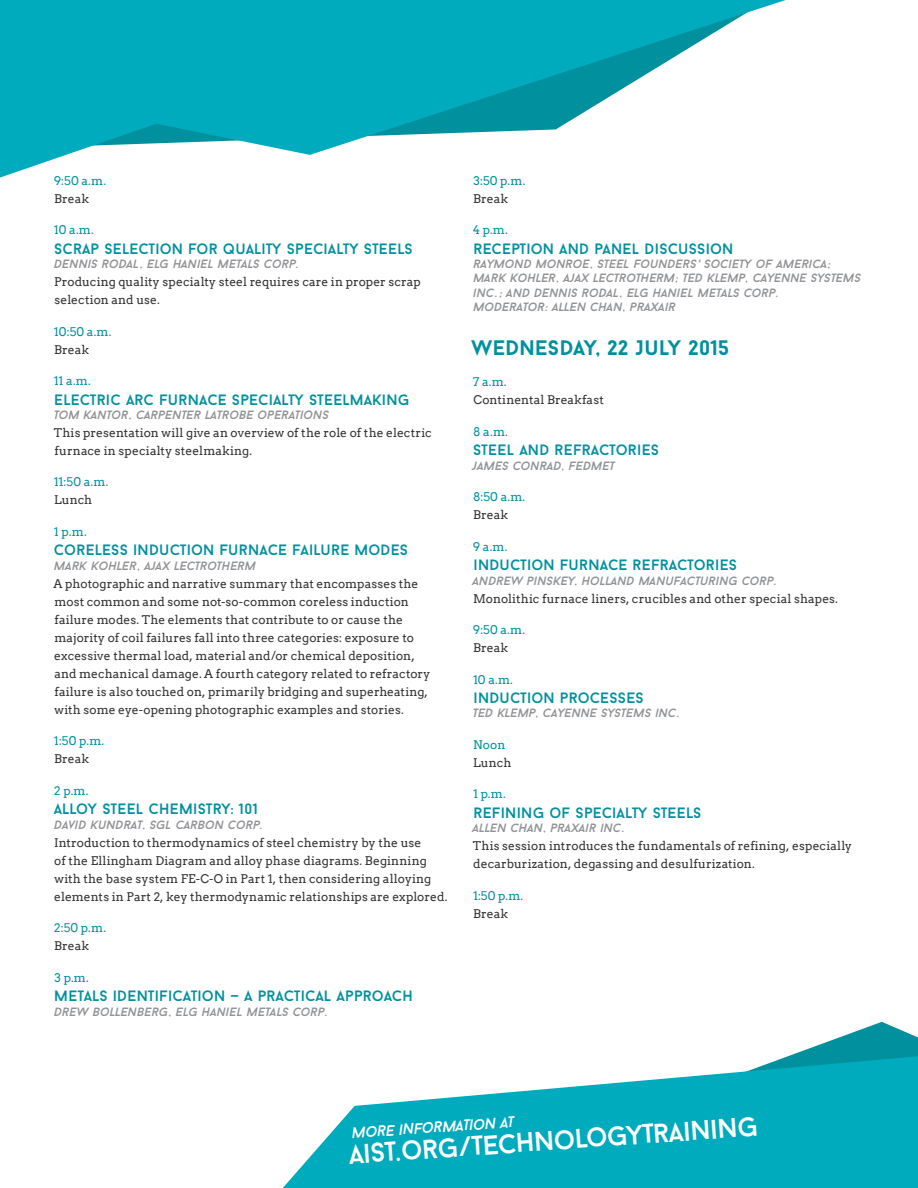
<style>
.page{position:relative;width:918px;height:1188px;background:#fff}
.page>*{position:absolute;margin:0;border:0;box-sizing:border-box;transform-origin:0 0}
.t1{font:27px "Baron Neue";color:#fff}
.t2{font:700 21px "Baron Neue";letter-spacing:.01em;color:#00909e}
.t3{font:15px "Baron Neue";letter-spacing:.01em;color:#00909e}
.t4{font:italic 15px "Baron Neue";color:#fff}
.t5{font:12px/18px "Arvo";letter-spacing:.005em;color:#333132}
.t6{font:italic 12px/14.4px "Baron Neue";color:#919396}
.t7{font:12px "Arvo";letter-spacing:.015em;color:#00909e}
</style>
<div class="page">
<svg style="left:556px;top:0;width:230px;height:130px"></svg>
<svg style="left:0;top:0;width:556px;height:178px;fill:#00abbd"></svg>
<svg style="left:791px;top:1022px;width:127px;height:33px;fill:#00909e"></svg>
<svg style="left:283px;top:1055px;width:635px;height:133px;fill:#00abbd"></svg>
<p class="t7" style="left:54px;top:173px;width:54px">9:50 a.m.</p>
<p class="t5" style="left:54px;top:189px;width:36px">Break</p>
<p class="t7" style="left:54px;top:223px;width:41px">10 a.m.</p>
<p class="t3" style="left:54px;top:239px;width:360px">SCRAP SELECTION FOR QUALITY SPECIALTY STEELS</p>
<p class="t6" style="left:55px;top:256px;width:246px">DENNIS RODAL , ELG HANIEL METALS CORP.</p>
<p class="t5" style="left:54px;top:273px;width:368px">Producing quality specialty steel requires care in proper scrap selection and use.</p>
<p class="t7" style="left:54px;top:324px;width:59px">10:50 a.m.</p>
<p class="t5" style="left:54px;top:340px;width:36px">Break</p>
<p class="t7" style="left:54px;top:374px;width:38px">11 a.m.</p>
<p class="t3" style="left:54px;top:390px;width:357px">ELECTRIC ARC FURNACE SPECIALTY STEELMAKING</p>
<p class="t6" style="left:55px;top:407px;width:277px">TOM KANTOR , CARPENTER LATROBE OPERATIONS</p>
<p class="t5" style="left:54px;top:424px;width:379px">This presentation will give an overview of the role of the electric furnace in specialty steelmaking.</p>
<p class="t7" style="left:54px;top:475px;width:56px">11:50 a.m.</p>
<p class="t5" style="left:54px;top:491px;width:40px">Lunch</p>
<p class="t7" style="left:54px;top:525px;width:34px">1 p.m.</p>
<p class="t3" style="left:54px;top:541px;width:356px">CORELESS INDUCTION FURNACE FAILURE MODES</p>
<p class="t6" style="left:55px;top:558px;width:203px">MARK KOHLER , AJAX LECTROTHERM</p>
<p class="t5" style="left:54px;top:575px;width:378px">A photographic and narrative summary that encompasses the most common and some not-so-common coreless induction failure modes. The elements that contribute to or cause the majority of coil failures fall into three categories: exposure to excessive thermal load, material and/or chemical deposition, and mechanical damage. A fourth category related to refractory failure is also touched on, primarily bridging and superheating, with some eye-opening photographic examples and stories.</p>
<p class="t7" style="left:54px;top:734px;width:52px">1:50 p.m.</p>
<p class="t5" style="left:54px;top:750px;width:36px">Break</p>
<p class="t7" style="left:54px;top:784px;width:36px">2 p.m.</p>
<p class="t3" style="left:54px;top:800px;width:206px">ALLOY STEEL CHEMISTRY: 101</p>
<p class="t6" style="left:55px;top:817px;width:210px">DAVID KUNDRAT, SGL CARBON CORP.</p>
<p class="t5" style="left:54px;top:834px;width:395px">Introduction to thermodynamics of steel chemistry by the use<br>of the Ellingham Diagram and alloy phase diagrams. Beginning with the base system FE-C-O in Part 1, then considering alloying elements in Part 2, key thermodynamic relationships are explored.</p>
<p class="t7" style="left:54px;top:921px;width:53px">2:50 p.m.</p>
<p class="t5" style="left:54px;top:937px;width:36px">Break</p>
<p class="t7" style="left:55px;top:971px;width:36px">3 p.m.</p>
<p class="t3" style="left:54px;top:987px;width:360px">METALS IDENTIFICATION — A PRACTICAL APPROACH</p>
<p class="t6" style="left:55px;top:1004px;width:275px">DREW BOLLENBERG, ELG HANIEL METALS CORP.</p>
<p class="t7" style="left:474px;top:173px;width:53px">3:50 p.m.</p>
<p class="t5" style="left:473px;top:189px;width:36px">Break</p>
<p class="t7" style="left:473px;top:223px;width:37px">4 p.m.</p>
<p class="t3" style="left:473px;top:239px;width:261px">RECEPTION AND PANEL DISCUSSION</p>
<p class="t6" style="left:474px;top:256px;width:389px">RAYMOND MONROE , STEEL FOUNDERS' SOCIETY OF AMERICA; MARK KOHLER , AJAX LECTROTHERM; TED KLEMP, CAYENNE SYSTEMS INC. ; AND DENNIS RODAL , ELG HANIEL METALS CORP.<br>MODERATOR: ALLEN CHAN , PRAXAIR</p>
<h2 class="t2" style="left:471px;top:334px;width:259px">WEDNESDAY, 22 JULY 2015</h2>
<p class="t7" style="left:473px;top:375px;width:35px">7 a.m.</p>
<p class="t5" style="left:473px;top:391px;width:132px">Continental Breakfast</p>
<p class="t7" style="left:473px;top:425px;width:36px">8 a.m.</p>
<p class="t3" style="left:473px;top:441px;width:187px">STEEL AND REFRACTORIES</p>
<p class="t6" style="left:473px;top:458px;width:144px">JAMES CONRAD, FEDMET</p>
<p class="t7" style="left:473px;top:490px;width:54px">8:50 a.m.</p>
<p class="t5" style="left:473px;top:506px;width:36px">Break</p>
<p class="t7" style="left:473px;top:539px;width:36px">9 a.m.</p>
<p class="t3" style="left:473px;top:555px;width:265px">INDUCTION FURNACE REFRACTORIES</p>
<p class="t6" style="left:474px;top:573px;width:306px">ANDREW PINSKEY, HOLLAND MANUFACTURING CORP.</p>
<p class="t5" style="left:473px;top:589px;width:366px">Monolithic furnace liners, crucibles and other special shapes.</p>
<p class="t7" style="left:473px;top:623px;width:54px">9:50 a.m.</p>
<p class="t5" style="left:473px;top:639px;width:36px">Break</p>
<p class="t7" style="left:473px;top:672px;width:41px">10 a.m.</p>
<p class="t3" style="left:473px;top:688px;width:172px">INDUCTION PROCESSES</p>
<p class="t6" style="left:474px;top:706px;width:208px">TED KLEMP, CAYENNE SYSTEMS INC.</p>
<p class="t7" style="left:473px;top:738px;width:34px">Noon</p>
<p class="t5" style="left:473px;top:754px;width:40px">Lunch</p>
<p class="t7" style="left:473px;top:787px;width:34px">1 p.m.</p>
<p class="t3" style="left:473px;top:803px;width:230px">REFINING OF SPECIALTY STEELS</p>
<p class="t6" style="left:474px;top:821px;width:154px">ALLEN CHAN , PRAXAIR INC .</p>
<p class="t5" style="left:473px;top:837px;width:381px">This session introduces the fundamentals of refining, especially decarburization, degassing and desulfurization.</p>
<p class="t7" style="left:473px;top:889px;width:52px">1:50 p.m.</p>
<p class="t5" style="left:473px;top:905px;width:36px">Break</p>
<p class="t4" style="left:353px;top:1123px;width:164px;rotate:-4deg">MORE INFORMATION AT</p>
<h1 class="t1" style="left:348px;top:1138px;width:412px;rotate:-4deg">AIST.ORG/TECHNOLOGYTRAINING</h1>
</div>
